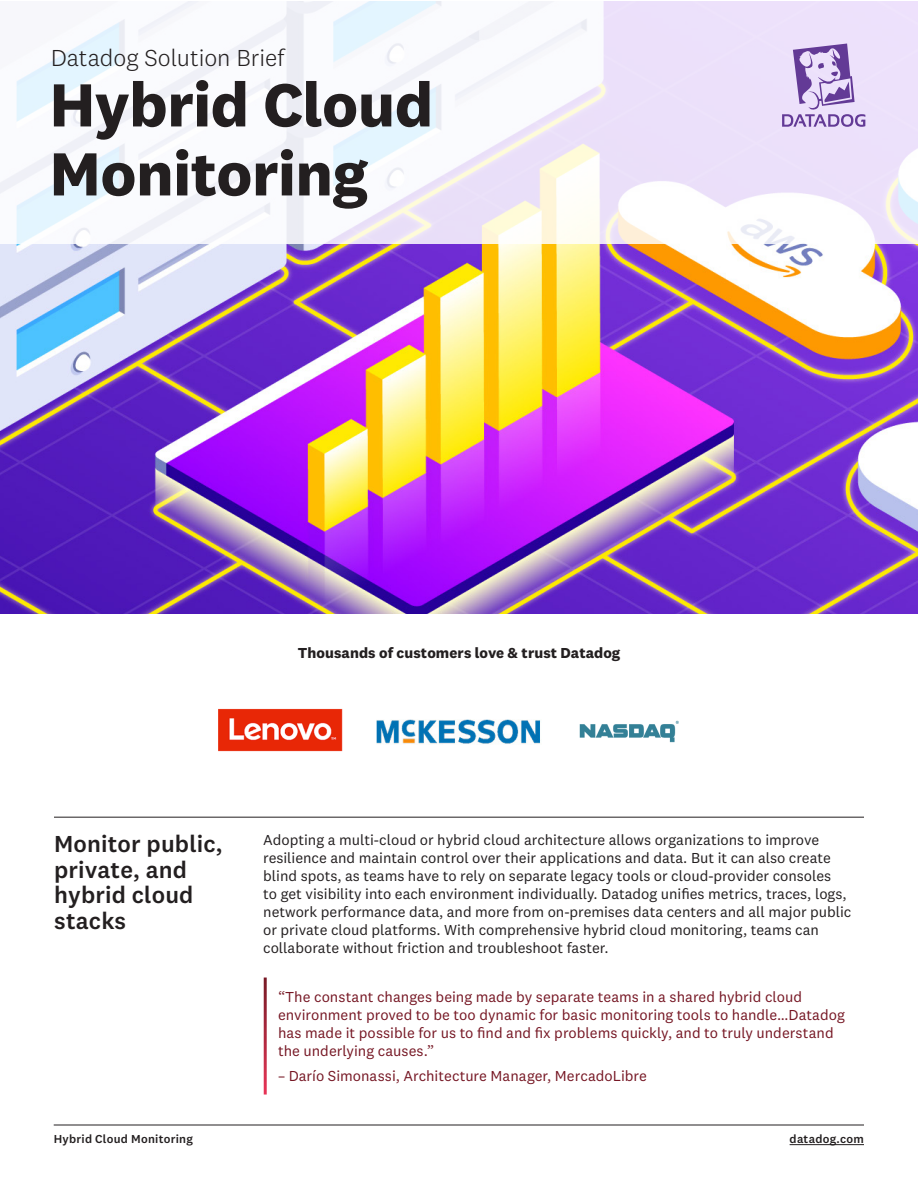
<style>
.page{position:relative;width:918px;height:1188px;background:#fff}
.page>*{position:absolute;margin:0;border:0;box-sizing:border-box;transform-origin:0 0}
.Intro_13_15_5{font:700 63px "National 2";letter-spacing:-.005em;color:#231f20}
.Title_National_16_17{font:500 24px/25.5px "National 2";letter-spacing:.005em;color:#231f20}
.Intro_13_15_5-2{font:300 24px "National 2";color:#231f20}
.Body_National_Book_1{font:15px/18px "National 2";letter-spacing:-.005em;color:#231f20}
.Sub-subtitle_Nationa{font:15px/18px "National 2";color:#761724}
.Title_National_16_17-2{font:700 15px "National 2";letter-spacing:.005em;color:#231f20}
.National_Light_8_10{font:500 12px "National 2";letter-spacing:.02em;color:#231f20}
</style>
<div class="page">
<img style="left:0;top:244px;width:918px;height:370px">
<hr style="left:54px;top:1125px;width:810px;height:1px;background:#231f20">
<hr style="left:790px;top:1144px;width:74px;height:1px;background:#231f20">
<hr style="left:54px;top:817px;width:810px;height:1px;background:#231f20">
<svg style="left:0;top:1px;width:918px;height:243px"></svg>
<svg style="left:782px;top:44px;width:83px;height:83px;background:#c2aedc"></svg>
<img style="left:376px;top:719px;width:165px;height:25px">
<img style="left:579px;top:720px;width:100px;height:23px">
<img style="left:218px;top:708px;width:125px;height:44px">
<p class="Intro_13_15_5-2" style="left:51px;top:44px;width:235px">Datadog Solution Brief</p>
<p class="Intro_13_15_5" style="left:50px;top:66px;width:385px">Hybrid Cloud</p>
<p class="Intro_13_15_5" style="left:50px;top:135px;width:320px">Monitoring</p>
<p class="Title_National_16_17-2" style="left:298px;top:643px;width:324px">Thousands of customers love &amp; trust Datadog</p>
<p class="Title_National_16_17" style="left:54px;top:831px;width:170px">Monitor public, private, and hybrid cloud stacks</p>
<p class="Body_National_Book_1" style="left:263px;top:831px;width:590px">Adopting a multi-cloud or hybrid cloud architecture allows organizations to improve resilience and maintain control over their applications and data. But it can also create blind spots, as teams have to rely on separate legacy tools or cloud-provider consoles<br>to get visibility into each environment individually. Datadog unifies metrics, traces, logs, network performance data, and more from on-premises data centers and all major public or private cloud platforms. With comprehensive hybrid cloud monitoring, teams can collaborate without friction and troubleshoot faster.</p>
<p class="Sub-subtitle_Nationa" style="left:278px;top:988px;width:568px">“The constant changes being made by separate teams in a shared hybrid cloud environment proved to be too dynamic for basic monitoring tools to handle…Datadog has made it possible for us to find and fix problems quickly, and to truly understand the underlying causes.”</p>
<p class="Sub-subtitle_Nationa" style="left:278px;top:1067px;width:370px">– Darío Simonassi, Architecture Manager, MercadoLibre</p>
<p class="National_Light_8_10" style="left:54px;top:1132px;width:141px">Hybrid Cloud Monitoring</p>
<p class="National_Light_8_10" style="left:790px;top:1132px;width:76px">datadog.com</p>
</div>
